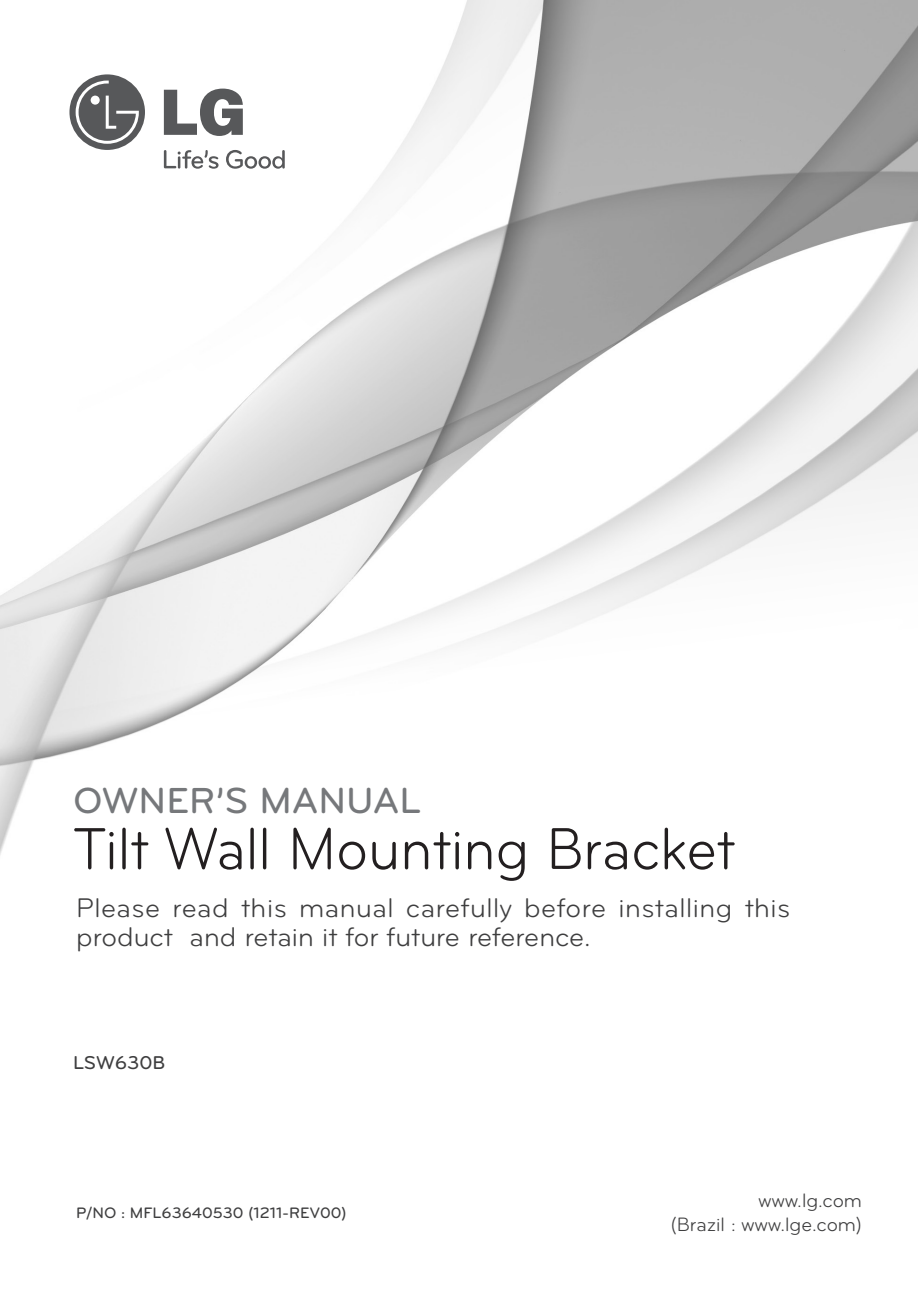
<style>
.page{position:relative;width:918px;height:1290px;background:#fff}
.page>*{position:absolute;margin:0;border:0;box-sizing:border-box;transform-origin:0 0}
.t1{font:61.25px "Bryant LG";color:#231f20;scale:.93 1}
.t2{font:500 37.62px "Bryant LG";color:#76787b}
.t3{font:28px/29.8px "Bryant LG";letter-spacing:.015em;color:#3e3e3f}
.t4{font:20.12px/24.5px "Bryant LG";color:#3e3e3f;text-align:right}
.t5{font:500 19.25px "Bryant LG";color:#3e3e3f}
.t6{font:500 15.75px "Bryant LG";color:#3e3e3f}
</style>
<div class="page">
<img style="left:0;top:0;width:918px;height:855px">
<svg style="left:164px;top:150px;width:54px;height:19px"></svg>
<svg style="left:226px;top:150px;width:59px;height:19px"></svg>
<svg style="left:164px;top:89px;width:79px;height:47px"></svg>
<div style="left:69px;top:74px;width:76px;height:76px;background:#57585a;border-radius:50%"></div>
<svg style="left:76px;top:81px;width:63px;height:63px"></svg>
<p class="t2" style="left:73px;top:778px;width:350px">OWNER’S MANUAL</p>
<p class="t1" style="left:73px;top:812px;width:713px">Tilt Wall Mounting Bracket</p>
<p class="t3" style="left:76px;top:892px;width:715px">Please read this manual carefully before installing this product and retain it for future reference.</p>
<p class="t5" style="left:73px;top:1050px;width:94px">LSW630B</p>
<p class="t6" style="left:76px;top:1203px;width:272px">P/NO : MFL63640530 (1211-REV00)</p>
<p class="t4" style="left:670px;top:1188px;width:193px">www.lg.com<br>(Brazil : www.lge.com)</p>
</div>
